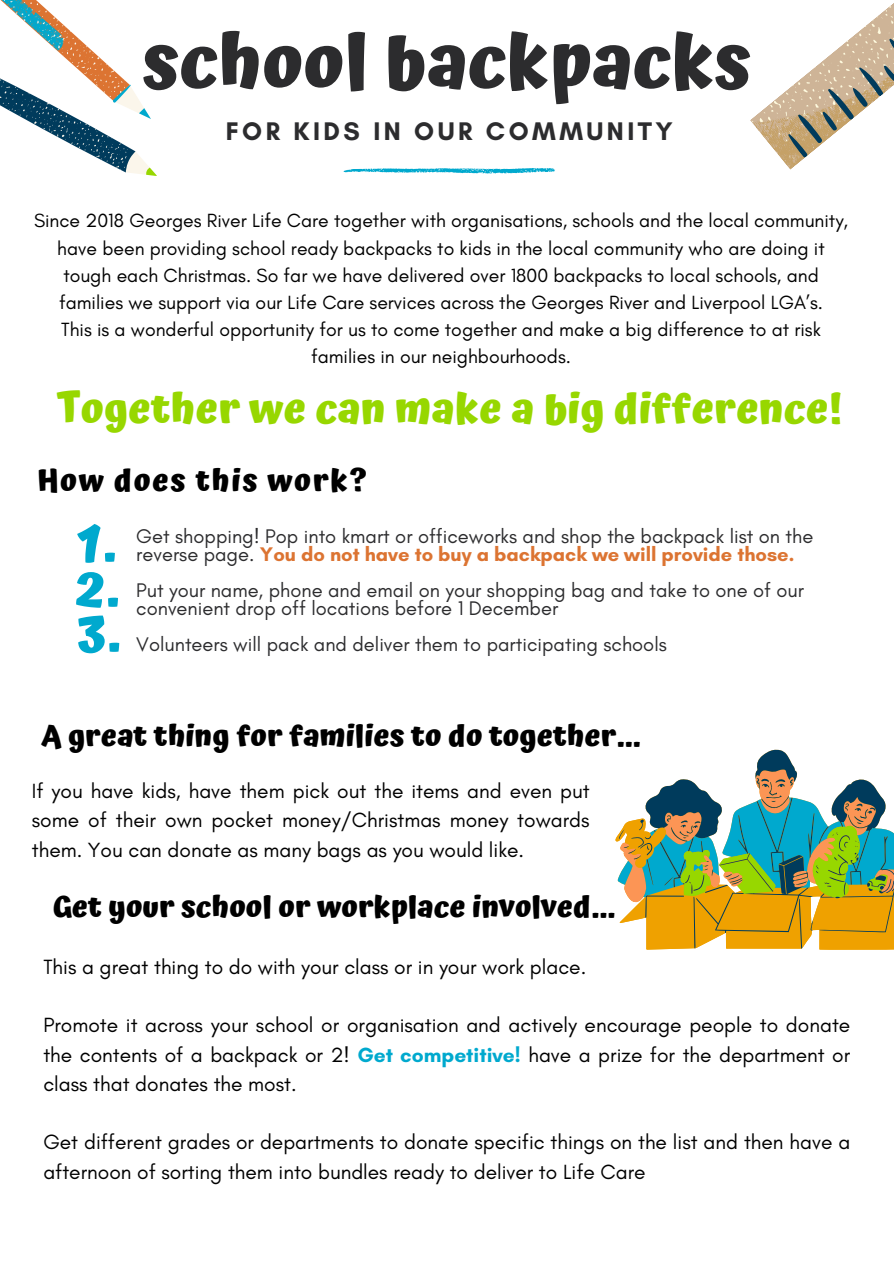
<style>
.page{position:relative;width:894px;height:1264px;background:#fff}
.page>*{position:absolute;margin:0;border:0;box-sizing:border-box;transform-origin:0 0}
.t1{font:700 74.1px "Atma";color:#2c2c2e}
.t2{font:700 51.9px/45px "Atma";color:#00a9ce;text-align:justify}
.t3{font:700 42px "Atma";color:#97d700}
.t4{font:700 30.75px "Atma";letter-spacing:.05em;color:#000}
.t5{font:700 29.85px "Atma";color:#000}
.t6{font:700 25.95px "Glacial Indifference";letter-spacing:.135em;color:#2c2c2e}
.t7{font:21px/29.2px "Glacial Indifference";color:#000;text-align:justify}
.t8{font:20.1px/18px "Glacial Indifference";color:#2c2c2e}
.t9{font:19.5px/27px "Glacial Indifference";color:#000;text-align:center}
.s1{font-weight:700;color:#dc7432}
.s2{font-weight:700;color:#00a9ce}
</style>
<div class="page">
<svg style="left:750px;top:4px;width:143px;height:166px"></svg>
<svg style="left:343px;top:168px;width:212px;height:6px"></svg>
<svg style="left:0;top:0;width:157px;height:176px"></svg>
<svg style="left:618px;top:749px;width:275px;height:201px"></svg>
<p class="t1" style="left:142px;top:18px;width:610px">school backpacks</p>
<p class="t6" style="left:226px;top:115px;width:448px">FOR KIDS IN OUR COMMUNITY</p>
<p class="t9" style="left:34px;top:207px;width:815px">Since 2018 Georges River Life Care together with organisations, schools and the local community, have been providing school ready backpacks to kids in the local community who are doing it tough each Christmas. So far we have delivered over 1800 backpacks to local schools, and families we support via our Life Care services across the Georges River and Liverpool LGA’s.</p>
<h4 class="t9" style="left:61px;top:315px;width:761px">This is a wonderful opportunity for us to come together and make a big difference to at risk families in our neighbourhoods.</h4>
<h4 class="t3" style="left:56px;top:384px;width:787px">Together we can make a big difference!</h4>
<p class="t4" style="left:37px;top:462px;width:331px">How does this work?</p>
<p class="t2" style="left:77px;top:520px;width:45px">1.<br>2.<br>3.</p>
<h1 class="t8" style="left:136px;top:527px;width:678px">Get shopping! Pop into kmart or officeworks and shop the backpack list on the reverse page. <span class="s1">You do not have to buy a backpack we will provide those.</span></h1>
<p class="t8" style="left:136px;top:581px;width:669px">Put your name, phone and email on your shopping bag and take to one of our convenient drop off locations before 1 December</p>
<p class="t8" style="left:136px;top:635px;width:532px">Volunteers will pack and deliver them to participating schools</p>
<h3 class="t5" style="left:41px;top:718px;width:600px">A great thing for families to do together...</h3>
<p class="t7" style="left:32px;top:776px;width:559px">If you have kids, have them pick out the items and even put some of their own pocket money/Christmas money towards them. You can donate as many bags as you would like.</p>
<p class="t5" style="left:53px;top:889px;width:564px">Get your school or workplace involved...</p>
<p class="t7" style="left:43px;top:951px;width:544px">This a great thing to do with your class or in your work place.</p>
<h2 class="t7" style="left:43px;top:1010px;width:808px">Promote it across your school or organisation and actively encourage people to donate the contents of a backpack or 2! <span class="s2">Get competitive!</span> have a prize for the department or class that donates the most.</h2>
<p class="t7" style="left:43px;top:1127px;width:808px">Get different grades or departments to donate specific things on the list and then have a afternoon of sorting them into bundles ready to deliver to Life Care</p>
</div>
